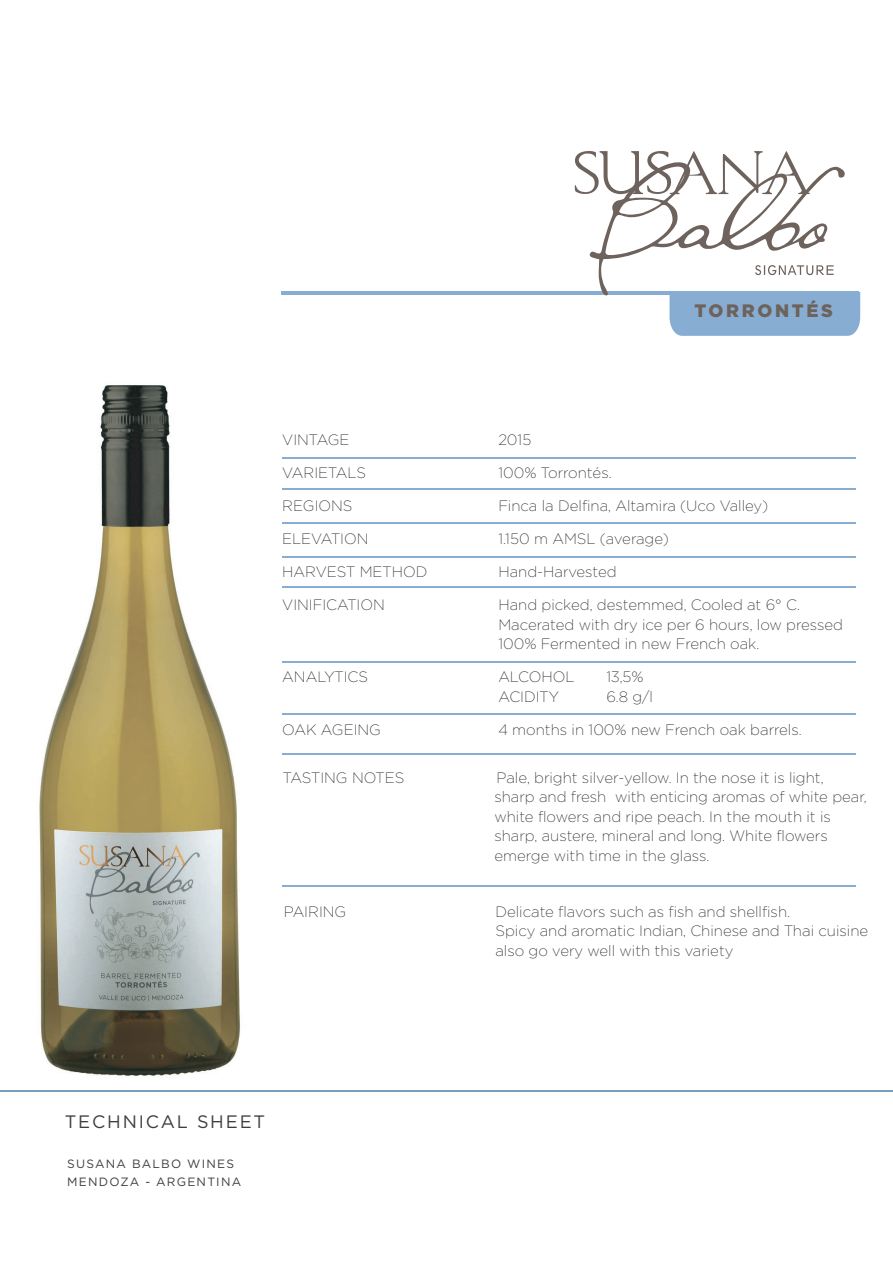
<style>
.page{position:relative;width:893px;height:1263px;background:#fff}
.page>*{position:absolute;margin:0;border:0;box-sizing:border-box;transform-origin:0 0}
.t1{font:18px "Gotham";letter-spacing:.1em;color:#3e3e3f}
.t2{font:900 18px "Gotham";letter-spacing:.15em;color:#6e625c}
.t3{font:300 15px/19.5px "Gotham Ex";color:#231f20}
.t4{font:12px/18px "Gotham";letter-spacing:.1em;color:#3e3e3f}
</style>
<div class="page">
<hr style="left:282px;top:292px;width:577px;height:3px;background:#87add2">
<hr style="left:282px;top:488px;width:573px;height:1px;background:#87add2">
<hr style="left:282px;top:457px;width:573px;height:2px;background:#87add2">
<hr style="left:282px;top:522px;width:573px;height:2px;background:#87add2">
<hr style="left:282px;top:556px;width:573px;height:2px;background:#87add2">
<hr style="left:282px;top:661px;width:573px;height:2px;background:#87add2">
<hr style="left:282px;top:713px;width:573px;height:1px;background:#87add2">
<svg style="left:574px;top:151px;width:286px;height:185px"></svg>
<hr style="left:0;top:1090px;width:893px;height:2px;background:#799ebb">
<hr style="left:282px;top:586px;width:573px;height:1px;background:#87add2">
<img style="left:39px;top:385px;width:202px;height:691px">
<hr style="left:282px;top:753px;width:573px;height:1px;background:#87add2">
<hr style="left:282px;top:885px;width:574px;height:1px;background:#87add2">
<p class="t2" style="left:694px;top:300px;width:140px">TORRONTÉS</p>
<p class="t3" style="left:282px;top:430px;width:69px">VINTAGE</p>
<p class="t3" style="left:498px;top:430px;width:34px">2015</p>
<p class="t3" style="left:282px;top:463px;width:85px">VARIETALS</p>
<p class="t3" style="left:498px;top:463px;width:115px">100% Torrontés.</p>
<p class="t3" style="left:282px;top:496px;width:72px">REGIONS</p>
<p class="t3" style="left:498px;top:496px;width:271px">Finca la Delfina, Altamira (Uco Valley)</p>
<p class="t3" style="left:282px;top:529px;width:88px">ELEVATION</p>
<p class="t3" style="left:498px;top:529px;width:172px">1.150 m AMSL (average)</p>
<p class="t3" style="left:282px;top:562px;width:147px">HARVEST METHOD</p>
<p class="t3" style="left:498px;top:562px;width:120px">Hand-Harvested</p>
<p class="t3" style="left:282px;top:595px;width:104px">VINIFICATION</p>
<p class="t3" style="left:498px;top:595px;width:346px">Hand picked, destemmed, Cooled at 6° C.<br>Macerated with dry ice per 6 hours, low pressed<br>100% Fermented in new French oak.</p>
<p class="t3" style="left:282px;top:667px;width:87px">ANALYTICS</p>
<p class="t3" style="left:498px;top:667px;width:78px">ALCOHOL</p>
<p class="t3" style="left:606px;top:667px;width:39px">13,5%</p>
<p class="t3" style="left:498px;top:686px;width:62px">ACIDITY</p>
<p class="t3" style="left:606px;top:686px;width:48px">6.8 g/l</p>
<p class="t3" style="left:282px;top:719px;width:100px">OAK AGEING</p>
<p class="t3" style="left:498px;top:719px;width:305px">4 months in 100% new French oak barrels.</p>
<p class="t3" style="left:283px;top:767px;width:123px">TASTING NOTES</p>
<p class="t3" style="left:494px;top:767px;width:374px">Pale, bright silver-yellow. In the nose it is light,<br>sharp and fresh with enticing aromas of white pear, white flowers and ripe peach. In the mouth it is sharp, austere, mineral and long. White flowers emerge with time in the glass.</p>
<p class="t3" style="left:284px;top:901px;width:64px">PAIRING</p>
<p class="t3" style="left:495px;top:901px;width:374px">Delicate flavors such as fish and shellfish.<br>Spicy and aromatic Indian, Chinese and Thai cuisine also go very well with this variety</p>
<p class="t1" style="left:65px;top:1111px;width:202px">TECHNICAL SHEET</p>
<p class="t4" style="left:67px;top:1155px;width:175px">SUSANA BALBO WINES<br>MENDOZA - ARGENTINA</p>
</div>
